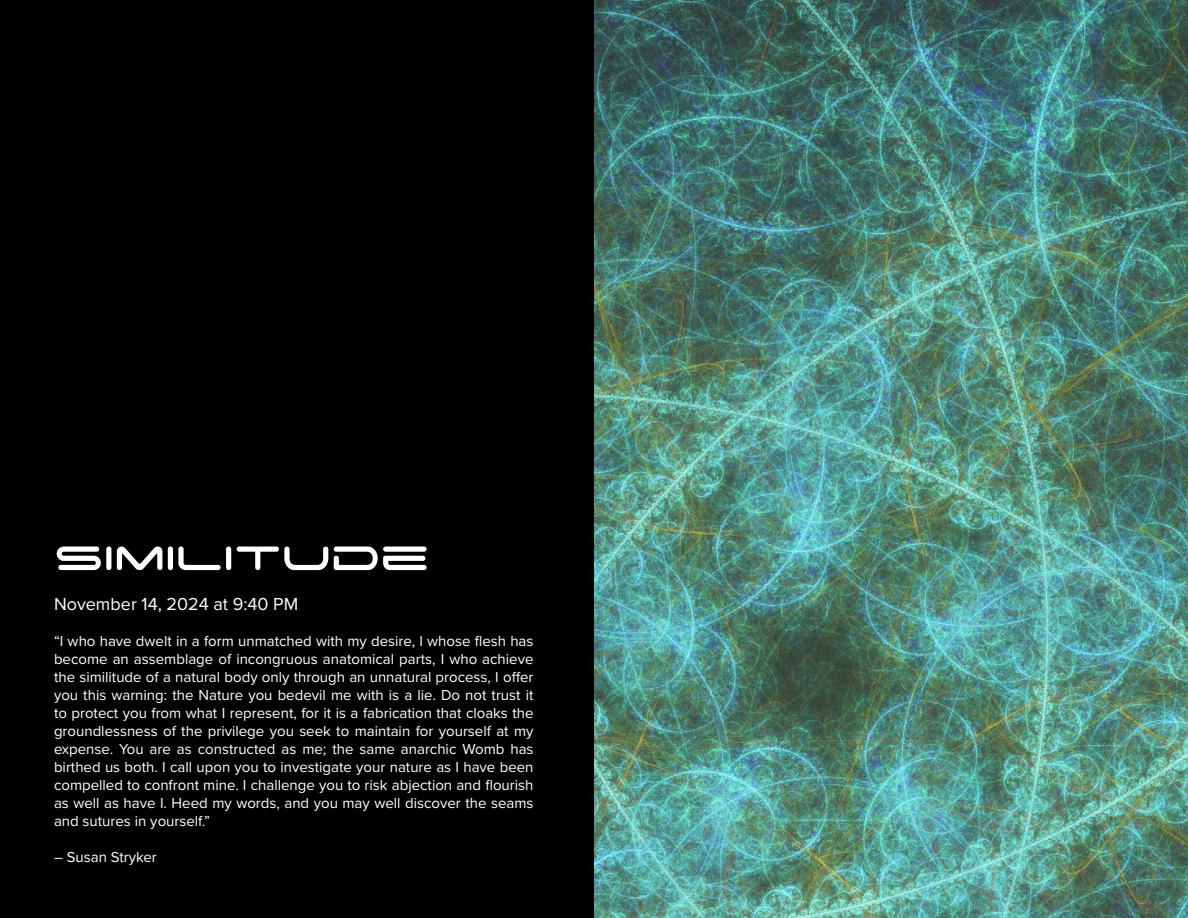
<style>
.page{position:relative;width:1188px;height:918px;background:#fff}
.page>*{position:absolute;margin:0;border:0;box-sizing:border-box;transform-origin:0 0}
.title_text_-_white{font:54px "Space Age";color:#fff}
.regular_text___wht{font:18px "Proxima Nova";color:#fff}
.regular_text___wht-2{font:15px/18px "Proxima Nova";color:#fff;text-align:justify}
</style>
<div class="page">
<div style="left:0;top:0;width:594px;height:918px;background:#000"></div>
<img style="left:594px;top:0;width:594px;height:918px">
<p class="title_text_-_white" style="left:54px;top:534px;width:377px">Similitude</p>
<p class="regular_text___wht" style="left:54px;top:591px;width:246px">November 14, 2024 at 9:40 PM</p>
<p class="regular_text___wht-2" style="left:54px;top:631px;width:481px">“I who have dwelt in a form unmatched with my desire, I whose flesh has become an assemblage of incongruous anatomical parts, I who achieve the similitude of a natural body only through an unnatural process, I offer you this warning: the Nature you bedevil me with is a lie. Do not trust it to protect you from what I represent, for it is a fabrication that cloaks the groundlessness of the privilege you seek to maintain for yourself at my expense. You are as constructed as me; the same anarchic Womb has birthed us both. I call upon you to investigate your nature as I have been compelled to confront mine. I challenge you to risk abjection and flourish as well as have I. Heed my words, and you may well discover the seams and sutures in yourself.”</p>
<p class="regular_text___wht-2" style="left:54px;top:847px;width:104px">– Susan Stryker</p>
</div>
